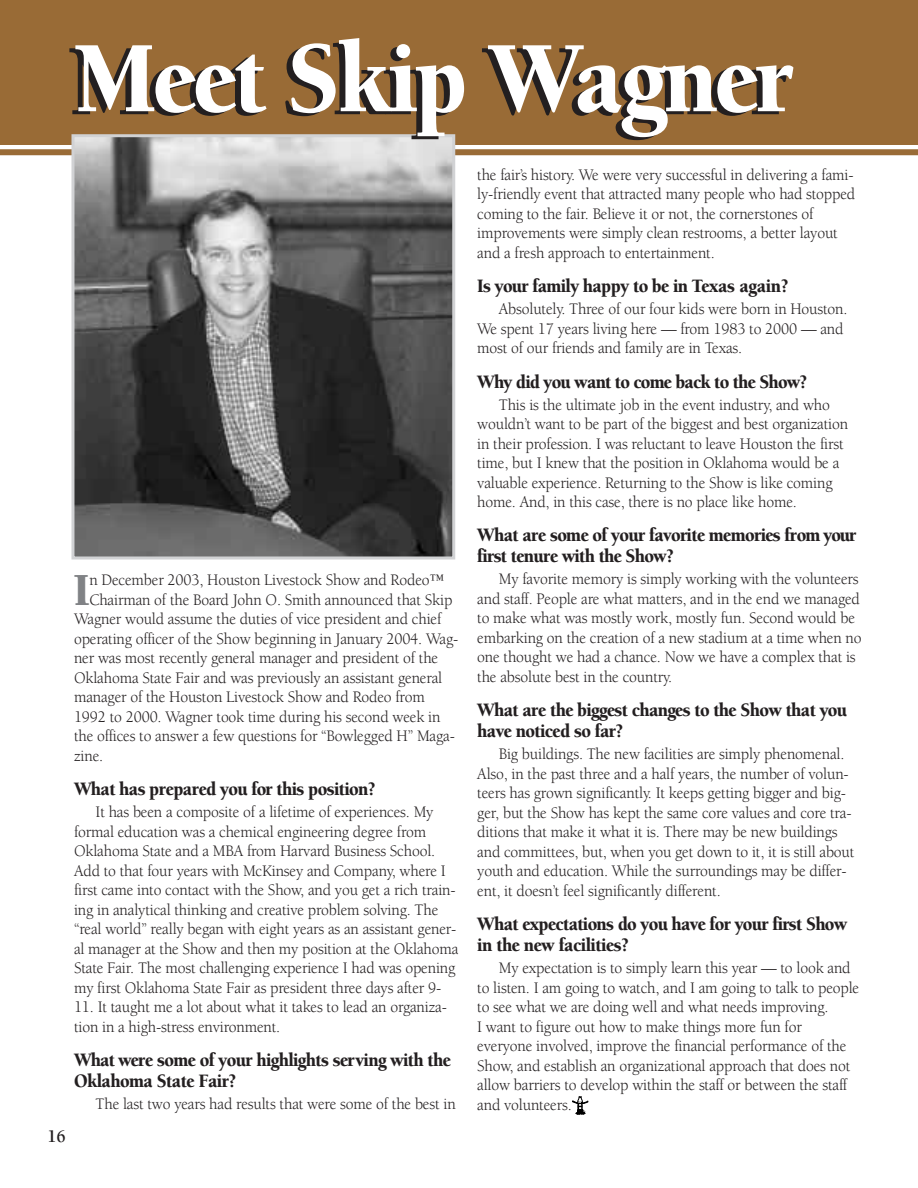
<style>
.page{position:relative;width:918px;height:1188px;background:#fff}
.page>*{position:absolute;margin:0;border:0;box-sizing:border-box;transform-origin:0 0}
.t1{font:900 103.8px "Berkeley";letter-spacing:-.035em;color:#fff;scale:.92 1}
.t2{font:900 47.25px "Berkeley";color:#808285;scale:.95 1}
.t3{font:900 19.5px/21px "Berkeley";letter-spacing:-.035em;color:#231f20;scale:.92 1}
.t4{font:700 18px "Berkeley";color:#231f20;scale:.95 1}
.t5{font:16.5px/19.5px "Berkeley";letter-spacing:-.01em;color:#231f20;scale:.95 1}
</style>
<div class="page">
<div style="left:0;top:149px;width:918px;height:6px;background:#996b36"></div>
<div style="left:0;top:0;width:918px;height:145px;background:#996b36"></div>
<img style="left:75px;top:138px;width:376px;height:417px">
<div style="left:71px;top:134px;width:384px;height:425px;border:3px solid #d1d2d4"></div>
<svg style="left:572px;top:1096px;width:16px;height:18px"></svg>
<h1 class="t1" style="left:75px;top:37px;width:783px">Meet Skip Wagner</h1>
<p class="t4" style="left:48px;top:1129px;width:21px">16</p>
<h2 class="t2" style="left:73px;top:571px;width:19px">I</h2>
<p class="t5" style="left:89px;top:571px;width:376px">n December 2003, Houston Livestock Show and Rodeo™</p>
<p class="t5" style="left:89px;top:591px;width:384px">Chairman of the Board John O. Smith announced that Skip</p>
<p class="t5" style="left:74px;top:610px;width:388px">Wagner would assume the duties of vice president and chief</p>
<p class="t5" style="left:74px;top:630px;width:406px">operating officer of the Show beginning in January 2004. Wag-</p>
<p class="t5" style="left:74px;top:649px;width:385px">ner was most recently general manager and president of the</p>
<p class="t5" style="left:74px;top:669px;width:389px">Oklahoma State Fair and was previously an assistant general</p>
<p class="t5" style="left:74px;top:688px;width:371px">manager of the Houston Livestock Show and Rodeo from</p>
<p class="t5" style="left:74px;top:708px;width:387px">1992 to 2000. Wagner took time during his second week in</p>
<p class="t5" style="left:74px;top:727px;width:402px">the offices to answer a few questions for “Bowlegged H” Maga-</p>
<p class="t5" style="left:74px;top:747px;width:32px">zine.</p>
<p class="t3" style="left:74px;top:780px;width:329px">What has prepared you for this position?</p>
<p class="t5" style="left:74px;top:803px;width:406px;text-indent:22px">It has been a composite of a lifetime of experiences. My formal education was a chemical engineering degree from Oklahoma State and a MBA from Harvard Business School.<br>Add to that four years with McKinsey and Company, where I first came into contact with the Show, and you get a rich train&shy;ing in analytical thinking and creative problem solving. The “real world” really began with eight years as an assistant gener&shy;al manager at the Show and then my position at the Oklahoma State Fair. The most challenging experience I had was opening my first Oklahoma State Fair as president three days after 9-</p>
<p class="t5" style="left:74px;top:998px;width:394px">11. It taught me a lot about what it takes to lead an organiza&shy;tion in a high-stress environment.</p>
<p class="t3" style="left:74px;top:1051px;width:411px">What were some of your highlights serving with the<br>Oklahoma State Fair?</p>
<p class="t5" style="left:96px;top:1095px;width:381px">The last two years had results that were some of the best in</p>
<p class="t5" style="left:477px;top:166px;width:400px">the fair’s history. We were very successful in delivering a fami&shy;ly-friendly event that attracted many people who had stopped coming to the fair. Believe it or not, the cornerstones of improvements were simply clean restrooms, a better layout and a fresh approach to entertainment.</p>
<p class="t3" style="left:477px;top:277px;width:340px">Is your family happy to be in Texas again?</p>
<p class="t5" style="left:477px;top:300px;width:391px;text-indent:22px">Absolutely. Three of our four kids were born in Houston.<br>We spent 17 years living here — from 1983 to 2000 — and most of our friends and family are in Texas.</p>
<p class="t3" style="left:477px;top:372px;width:360px">Why did you want to come back to the Show?</p>
<p class="t5" style="left:477px;top:396px;width:392px;text-indent:22px">This is the ultimate job in the event industry, and who wouldn’t want to be part of the biggest and best organization in their profession. I was reluctant to leave Houston the first time, but I knew that the position in Oklahoma would be a valuable experience. Returning to the Show is like coming home. And, in this case, there is no place like home.</p>
<p class="t3" style="left:477px;top:526px;width:414px">What are some of your favorite memories from your first tenure with the Show?</p>
<p class="t5" style="left:477px;top:571px;width:406px;text-indent:22px">My favorite memory is simply working with the volunteers and staff. People are what matters, and in the end we managed to make what was mostly work, mostly fun. Second would be embarking on the creation of a new stadium at a time when no one thought we had a chance. Now we have a complex that is the absolute best in the country.</p>
<p class="t3" style="left:477px;top:701px;width:404px">What are the biggest changes to the Show that you have noticed so far?</p>
<p class="t5" style="left:477px;top:746px;width:399px;text-indent:22px">Big buildings. The new facilities are simply phenomenal.<br>Also, in the past three and a half years, the number of volun&shy;teers has grown significantly. It keeps getting bigger and big&shy;ger, but the Show has kept the same core values and core tra&shy;ditions that make it what it is. There may be new buildings and committees, but, when you get down to it, it is still about youth and education. While the surroundings may be differ&shy;ent, it doesn’t feel significantly different.</p>
<p class="t3" style="left:477px;top:915px;width:404px">What expectations do you have for your first Show in the new facilities?</p>
<p class="t5" style="left:477px;top:960px;width:404px;text-indent:22px">My expectation is to simply learn this year — to look and to listen. I am going to watch, and I am going to talk to people to see what we are doing well and what needs improving.<br>I want to figure out how to make things more fun for everyone involved, improve the financial performance of the Show, and establish an organizational approach that does not allow barriers to develop within the staff or between the staff and volunteers.</p>
</div>
